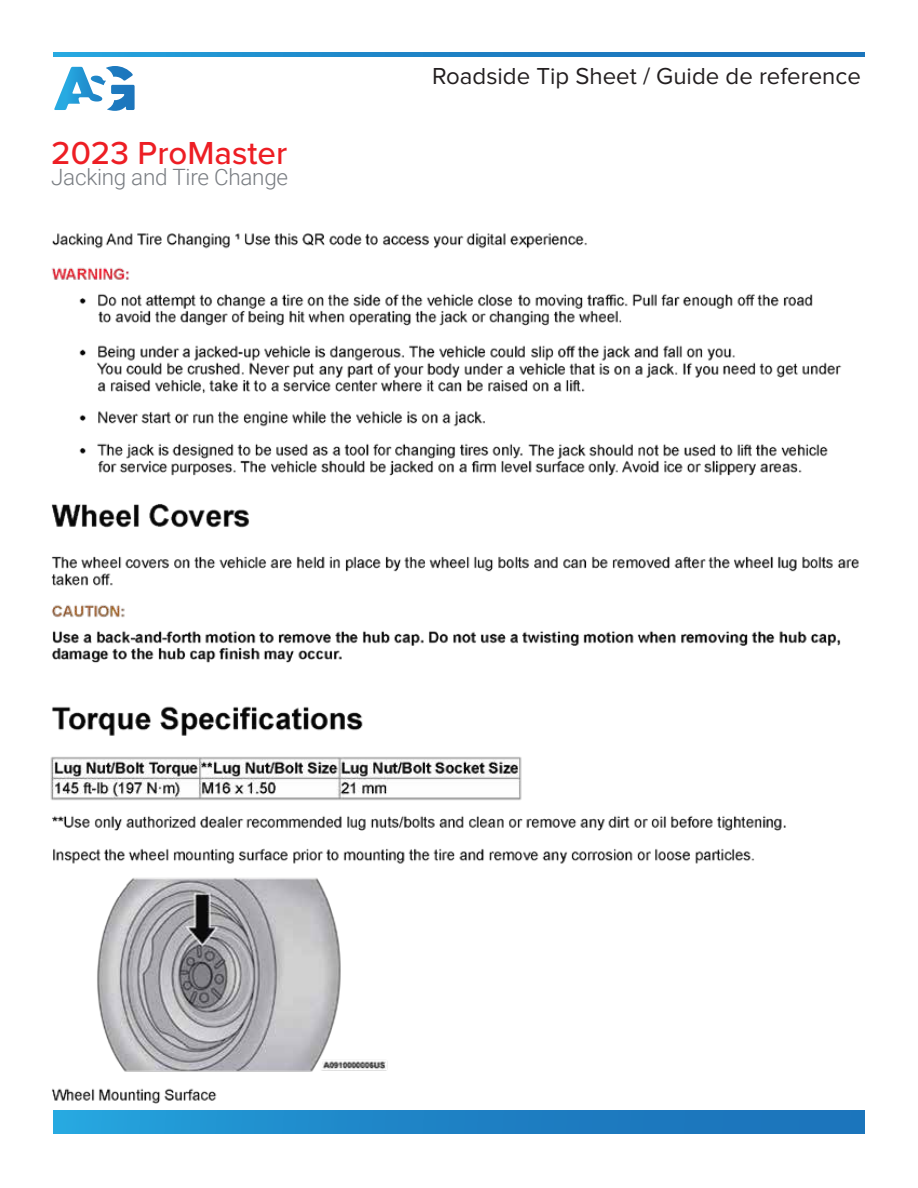
<style>
.page{position:relative;width:918px;height:1188px;background:#fff}
.page>*{position:absolute;margin:0;border:0;box-sizing:border-box;transform-origin:0 0}
.t1{font:500 33px "Proxima Nova";color:#ed1e24}
.t2{font:24px "Proxima Nova";color:#231f20}
.t3{font:300 22.5px "Roboto";letter-spacing:-.015em;color:#797d82}
</style>
<div class="page">
<img style="left:51px;top:233px;width:791px;height:243px">
<img style="left:50px;top:504px;width:815px;height:614px">
<div style="left:54px;top:1111px;width:811px;height:22px;background:linear-gradient(to right,#24a0da,#1a6cb5)"></div>
<svg style="left:54px;top:66px;width:81px;height:45px"></svg>
<svg style="left:54px;top:53px;width:811px;height:3px;background:#1e85c7"></svg>
<h1 class="t1" style="left:51px;top:129px;width:238px">2023 ProMaster</h1>
<p class="t3" style="left:51px;top:161px;width:238px">Jacking and Tire Change</p>
<p class="t2" style="left:432px;top:62px;width:430px">Roadside Tip Sheet / Guide de reference</p>
</div>
